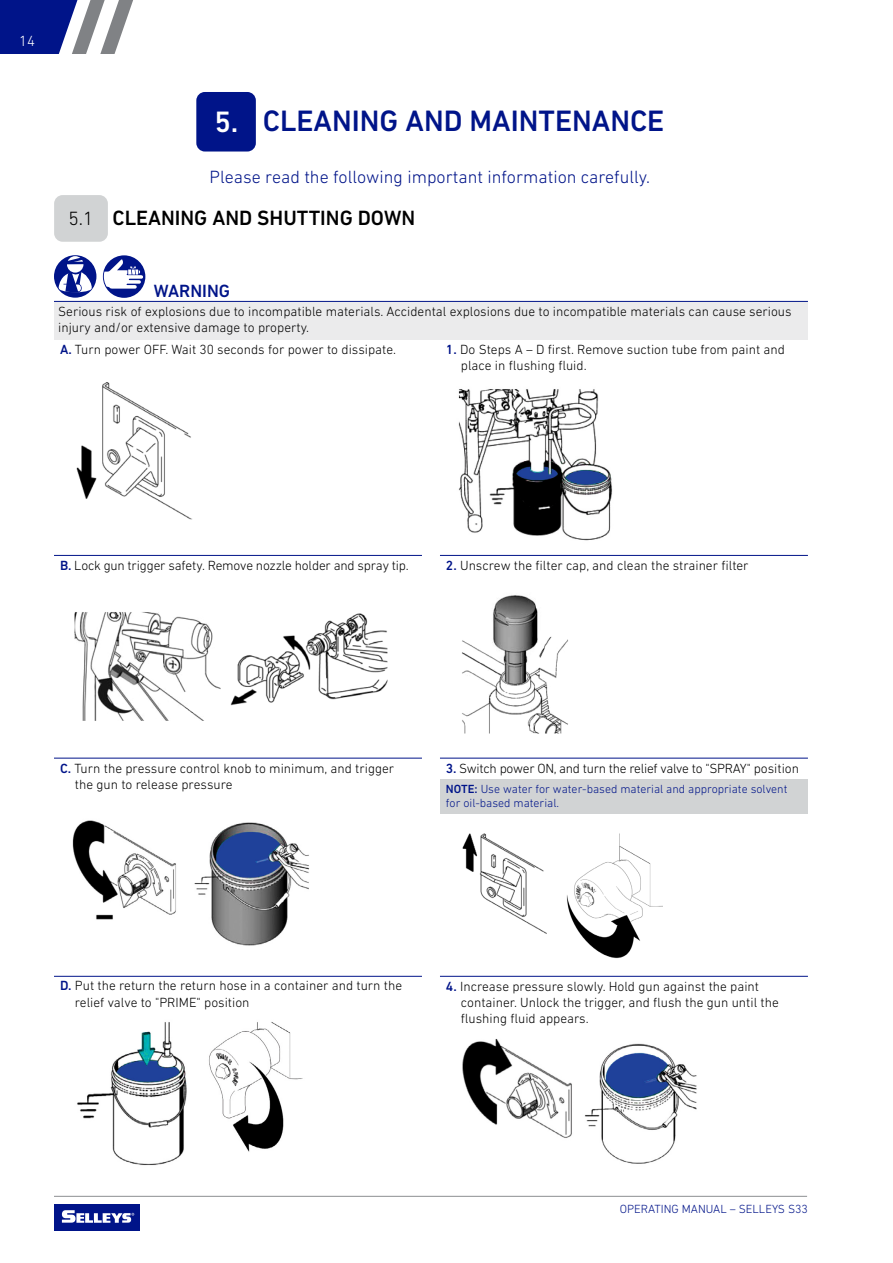
<style>
.page{position:relative;width:893px;height:1263px;background:#fff}
.page>*{position:absolute;margin:0;border:0;box-sizing:border-box;transform-origin:0 0}
.t1{font:500 30px "DIN Next LT Pro";color:#001489}
.t2{font:500 21px "DIN Next LT Pro";color:#000}
.t3{font:300 18px "DIN Next LT Pro";color:#001489}
.t4{font:500 18px "DIN Next LT Pro";color:#001489}
.t5{font:300 15px "DIN Next LT Pro";color:#fff}
.t6{font:300 13.5px/16.2px "DIN Next LT Pro";color:#000}
.t7{font:300 13.5px "DIN Next LT Pro";letter-spacing:-.02em;color:#000}
.t8{font:300 12px/14.4px "DIN Next LT Pro";color:#001489}
.s1{color:#fff}
.s2{font-weight:300;font-size:19.5px}
.s3{font-weight:500;color:#001489}
.s4{font-weight:500}
</style>
<div class="page">
<div style="left:54px;top:1204px;width:85px;height:26px;background:#001489"></div>
<svg style="left:62px;top:1210px;width:72px;height:13px"></svg>
<hr style="left:54px;top:1196px;width:753px;height:1px;background:#939598">
<svg style="left:0;top:0;width:133px;height:54px"></svg>
<img style="left:76px;top:382px;width:116px;height:138px">
<img style="left:458px;top:389px;width:155px;height:152px">
<img style="left:462px;top:595px;width:106px;height:139px">
<img style="left:454px;top:813px;width:208px;height:163px">
<img style="left:462px;top:1039px;width:235px;height:125px">
<img style="left:74px;top:612px;width:314px;height:109px">
<img style="left:72px;top:820px;width:237px;height:126px">
<img style="left:77px;top:1022px;width:226px;height:143px">
<div style="left:196px;top:92px;width:60px;height:60px;background:#001489;border-radius:9px"></div>
<hr style="left:54px;top:555px;width:368px;height:1px;background:#001489">
<hr style="left:440px;top:555px;width:368px;height:1px;background:#001489">
<hr style="left:54px;top:976px;width:368px;height:1px;background:#001489">
<hr style="left:54px;top:758px;width:368px;height:1px;background:#001489">
<hr style="left:440px;top:758px;width:368px;height:1px;background:#001489">
<div style="left:440px;top:779px;width:368px;height:34px;background:#d1d3d4"></div>
<hr style="left:440px;top:976px;width:368px;height:1px;background:#001489">
<div style="left:54px;top:195px;width:54px;height:47px;background:#d1d3d4;border-radius:9px"></div>
<div style="left:54px;top:301px;width:754px;height:39px;background:#ebebec"></div>
<hr style="left:54px;top:301px;width:686px;height:1px;background:#001489">
<hr style="left:740px;top:301px;width:68px;height:1px;background:#001489">
<div style="left:54px;top:255px;width:42px;height:43px;background:#001489;border-radius:50%"></div>
<svg style="left:67px;top:256px;width:16px;height:17px"></svg>
<svg style="left:58px;top:272px;width:35px;height:22px"></svg>
<svg style="left:64px;top:257px;width:19px;height:7px"></svg>
<svg style="left:103px;top:255px;width:42px;height:43px"></svg>
<div style="left:104px;top:256px;width:40px;height:41px;background:#001489;border-radius:50%"></div>
<svg style="left:104px;top:259px;width:39px;height:30px"></svg>
<p class="t5" style="left:19px;top:32px;width:17px">14</p>
<h1 class="t1" style="left:214px;top:104px;width:451px"><span class="s1">5.</span> CLEANING AND MAINTENANCE</h1>
<h3 class="t3" style="left:210px;top:167px;width:442px">Please read the following important information carefully.</h3>
<h2 class="t2" style="left:68px;top:206px;width:348px"><span class="s2">5.1</span> CLEANING AND SHUTTING DOWN</h2>
<h3 class="t4" style="left:154px;top:281px;width:78px">WARNING</h3>
<p class="t6" style="left:58px;top:303px;width:735px">Serious risk of explosions due to incompatible materials. Accidental explosions due to incompatible materials can cause serious injury and/or extensive damage to property.</p>
<p class="t6" style="left:60px;top:341px;width:338px"><span class="s3">A.</span> Turn power OFF. Wait 30 seconds for power to dissipate.</p>
<p class="t6" style="left:461px;top:341px;width:326px;text-indent:-15px"><span class="s3">1.</span> Do Steps A – D first. Remove suction tube from paint and place in flushing fluid.</p>
<p class="t6" style="left:60px;top:557px;width:350px"><span class="s3">B.</span> Lock gun trigger safety. Remove nozzle holder and spray tip.</p>
<p class="t6" style="left:446px;top:557px;width:304px"><span class="s3">2.</span> Unscrew the filter cap, and clean the strainer filter</p>
<p class="t6" style="left:75px;top:760px;width:321px;text-indent:-15px"><span class="s3">C.</span> Turn the pressure control knob to minimum, and trigger the gun to release pressure</p>
<p class="t7" style="left:446px;top:760px;width:355px"><span class="s3">3.</span> Switch power ON, and turn the relief valve to "SPRAY" position</p>
<p class="t8" style="left:446px;top:781px;width:343px"><span class="s4">NOTE:</span> Use water for water-based material and appropriate solvent for oil-based material.</p>
<p class="t6" style="left:75px;top:977px;width:329px;text-indent:-15px"><span class="s3">D.</span> Put the return the return hose in a container and turn the relief valve to "PRIME" position</p>
<p class="t6" style="left:461px;top:978px;width:319px;text-indent:-15px"><span class="s3">4.</span> Increase pressure slowly. Hold gun against the paint container. Unlock the trigger, and flush the gun until the flushing fluid appears.</p>
<p class="t8" style="left:620px;top:1202px;width:190px">OPERATING MANUAL – SELLEYS S33</p>
</div>
